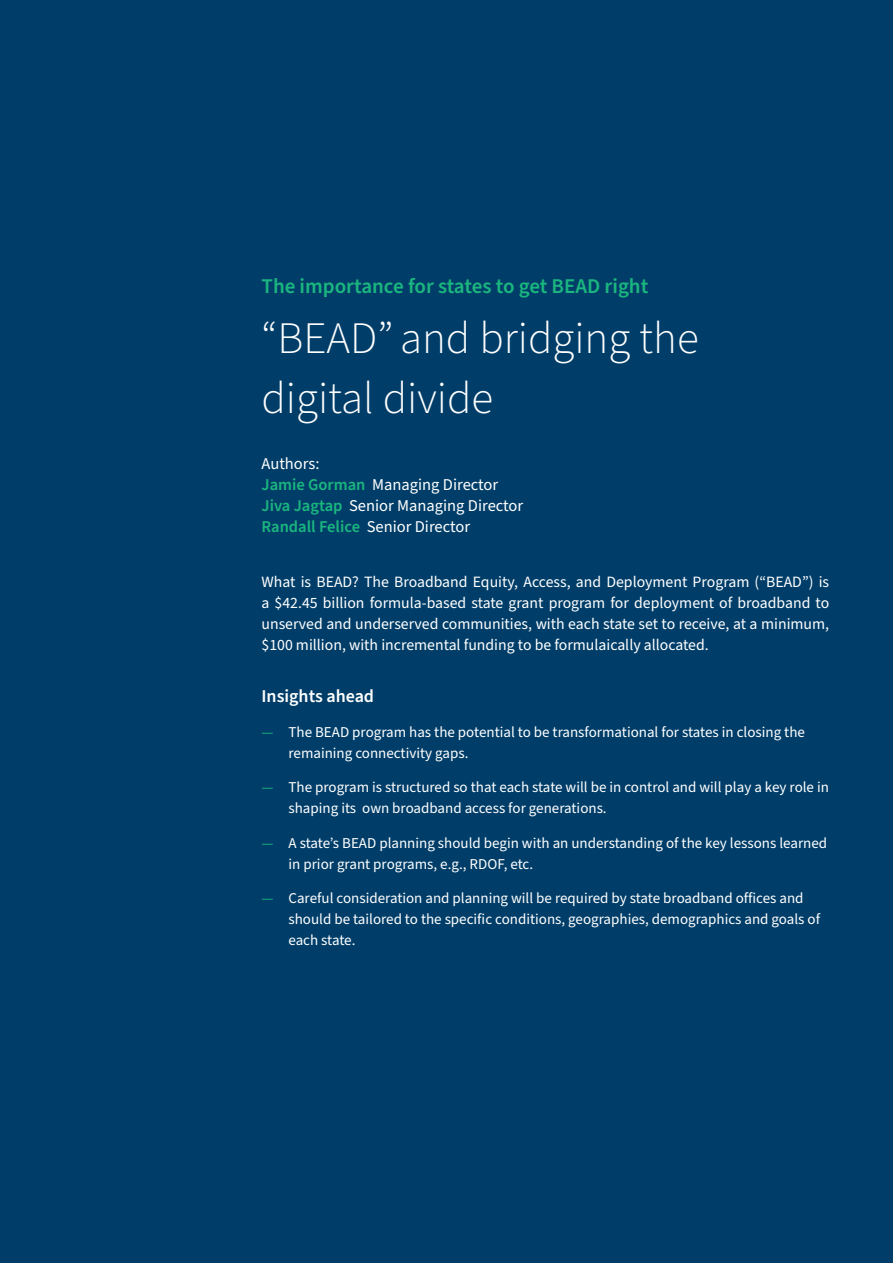
<style>
.page{position:relative;width:893px;height:1263px;background:#003e69}
.page>*{position:absolute;margin:0;border:0;box-sizing:border-box;transform-origin:0 0}
.t1{font:300 45px "Source Sans Pro";color:#fff}
.t2{font:600 21px "Source Sans Pro";color:#1bb57f}
.Subhead{font:600 18px "Source Sans Pro";color:#fff}
.t3{font:16.5px "Source Sans Pro";color:#fff}
.t4{font:15.75px/21px "Source Sans Pro";color:#fff;text-align:justify}
.t5{font:15px/21px "Source Sans Pro";color:#fff}
.s1{font-weight:600;color:#1bb57f}
.s2{color:#1bb57f}
</style>
<div class="page">
<p class="t2" style="left:261px;top:272px;width:388px">The importance for states to get BEAD right</p>
<p class="t1" style="left:261px;top:308px;width:439px">“BEAD” and bridging the</p>
<p class="t1" style="left:261px;top:368px;width:233px">digital divide</p>
<p class="t3" style="left:261px;top:452px;width:60px">Authors:</p>
<p class="t3" style="left:261px;top:473px;width:238px"><span class="s1">Jamie Gorman</span> Managing Director</p>
<p class="t3" style="left:261px;top:494px;width:263px"><span class="s1">Jiva Jagtap</span> Senior Managing Director</p>
<p class="t3" style="left:261px;top:515px;width:210px"><span class="s1">Randall Felice</span> Senior Director</p>
<p class="t4" style="left:261px;top:572px;width:569px">What is BEAD? The Broadband Equity, Access, and Deployment Program (“BEAD”) is a $42.45 billion formula-based state grant program for deployment of broadband to unserved and underserved communities, with each state set to receive, at a minimum, $100 million, with incremental funding to be formulaically allocated.</p>
<p class="Subhead" style="left:261px;top:684px;width:114px">Insights ahead</p>
<p class="t5" style="left:288px;top:722px;width:518px;text-indent:-27px"><span class="s2">—</span> The BEAD program has the potential to be transformational for states in closing the remaining connectivity gaps.</p>
<p class="t5" style="left:288px;top:777px;width:542px;text-indent:-27px"><span class="s2">—</span> The program is structured so that each state will be in control and will play a key role in shaping its own broadband access for generations.</p>
<p class="t5" style="left:288px;top:833px;width:540px;text-indent:-27px"><span class="s2">—</span> A state’s BEAD planning should begin with an understanding of the key lessons learned in prior grant programs, e.g., RDOF, etc.</p>
<p class="t5" style="left:288px;top:888px;width:533px;text-indent:-27px"><span class="s2">—</span> Careful consideration and planning will be required by state broadband offices and should be tailored to the specific conditions, geographies, demographics and goals of each state.</p>
</div>
